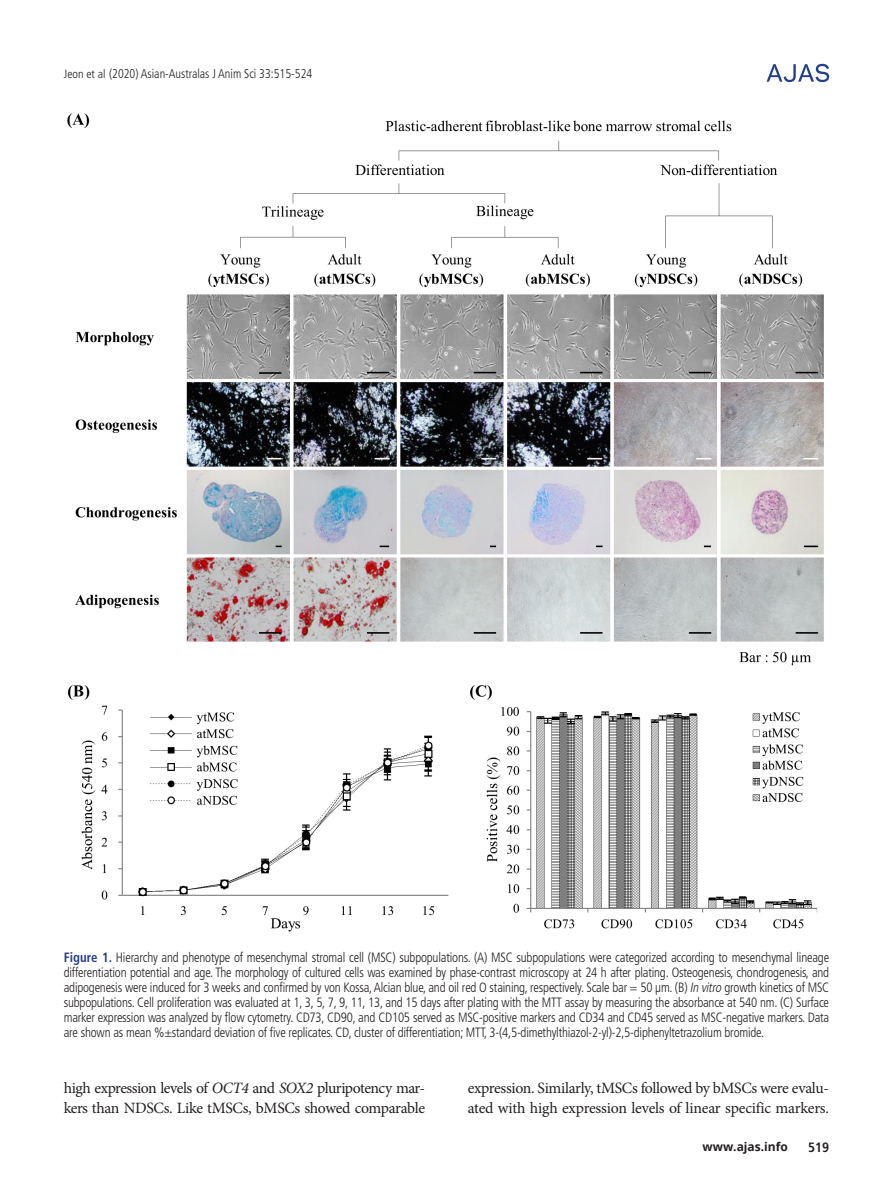
<style>
.page{position:relative;width:893px;height:1191px;background:#fff}
.page>*{position:absolute;margin:0;border:0;box-sizing:border-box;transform-origin:0 0}
.본문{font:15.75px/19.5px "Minion Pro";letter-spacing:-.02em;color:#231f20}
.표_그림__제목{font:300 condensed 13.5px/15px "Frutiger LT Std";letter-spacing:-.015em;color:#231f20;text-align:justify;scale:.95 1}
.t1{font:700 condensed 13.5px "Frutiger LT Std";color:#231f20}
.t2{font:300 condensed 12.75px "Frutiger LT Std";color:#231f20;scale:.95 1}
.t3{font:700 12px "Open Sans";color:#231f20}
.s1{font-size:12px}
.s2{font-weight:700;color:#253f8e}
.s3{font-style:italic}
</style>
<div class="page">
<svg style="left:767px;top:64px;width:62px;height:18px"></svg>
<img style="left:67px;top:113px;width:757px;height:819px">
<p class="t2" style="left:64px;top:66px;width:263px"><span class="s1">Jeon et al</span> (2020) Asian-Australas J Anim Sci 33:515-524</p>
<p class="표_그림__제목" style="left:64px;top:950px;width:807px"><span class="s2">Figure 1.</span> Hierarchy and phenotype of mesenchymal stromal cell (MSC) subpopulations. (A) MSC subpopulations were categorized according to mesenchymal lineage differentiation potential and age. The morphology of cultured cells was examined by phase-contrast microscopy at 24 h after plating. Osteogenesis, chondrogenesis, and adipogenesis were induced for 3 weeks and confirmed by von Kossa, Alcian blue, and oil red O staining, respectively. Scale bar = 50 μm. (B) <span class="s3">In vitro</span> growth kinetics of MSC subpopulations. Cell proliferation was evaluated at 1, 3, 5, 7, 9, 11, 13, and 15 days after plating with the MTT assay by measuring the absorbance at 540 nm. (C) Surface marker expression was analyzed by flow cytometry. CD73, CD90, and CD105 served as MSC-positive markers and CD34 and CD45 served as MSC-negative markers. Data are shown as mean %±standard deviation of five replicates. CD, cluster of differentiation; MTT, 3-(4,5-dimethylthiazol-2-yl)-2,5-diphenyltetrazolium bromide.</p>
<p class="본문" style="left:64px;top:1078px;width:363px">high expression levels of <span class="s3">OCT4</span> and <span class="s3">SOX2</span> pluripotency mar&shy;kers than NDSCs. Like tMSCs, bMSCs showed comparable</p>
<p class="본문" style="left:468px;top:1078px;width:363px">expression. Similarly, tMSCs followed by bMSCs were evalu&shy;ated with high expression levels of linear specific markers.</p>
<p class="t3" style="left:702px;top:1138px;width:87px">www.ajas.info</p>
<p class="t1" style="left:808px;top:1138px;width:23px">519</p>
</div>
